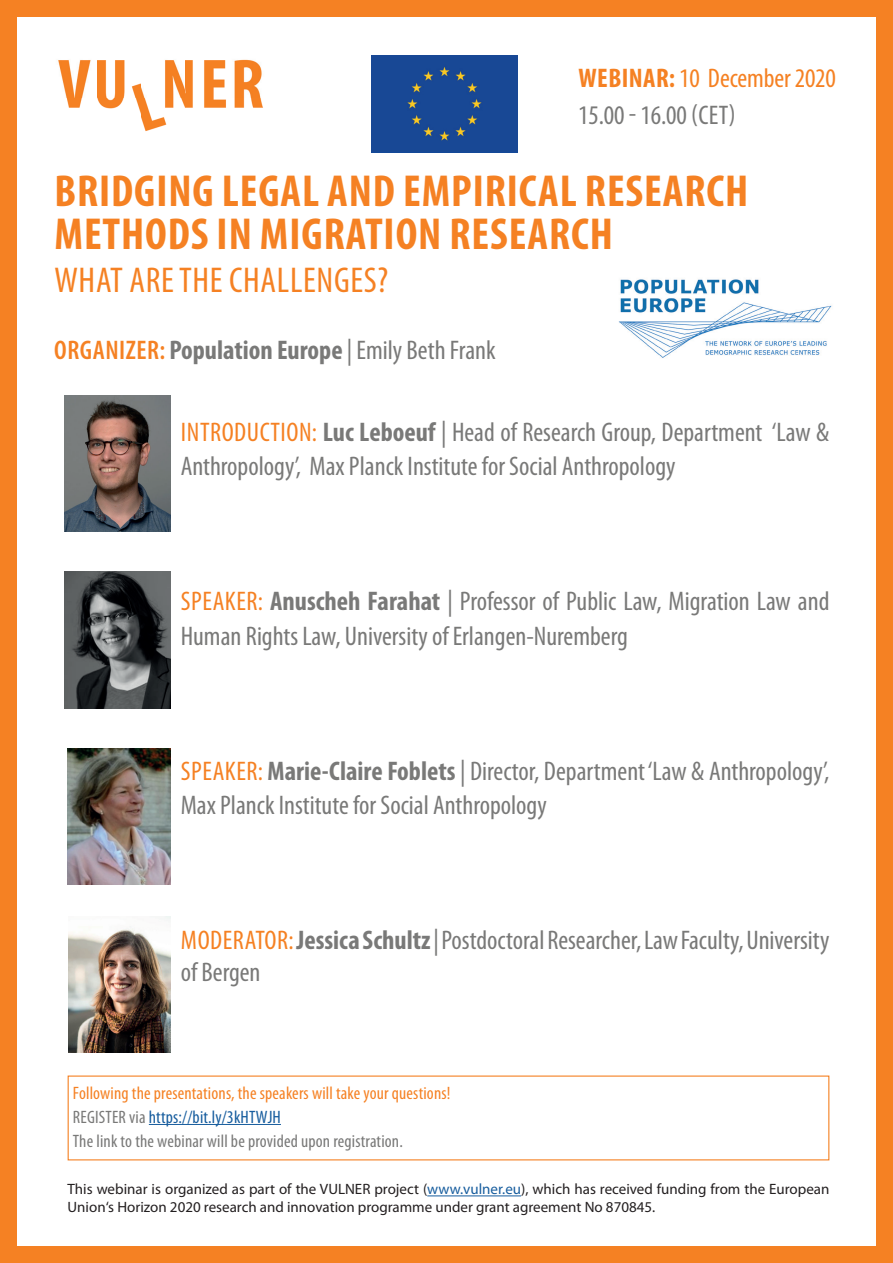
<style>
.page{position:relative;width:893px;height:1263px;background:#f58123}
.page>*{position:absolute;margin:0;border:0;box-sizing:border-box;transform-origin:0 0}
.t1{font:700 condensed 45px/43.2px "Myriad Pro";letter-spacing:.02em;color:#f58123}
.t2{font:condensed 36px "Myriad Pro";letter-spacing:.02em;color:#f58123}
.t3{font:condensed 27px/34.2px "Myriad Pro";color:#797978}
.t4{font:700 condensed 27px "Myriad Pro";color:#797978}
.t5{font:condensed 18px/24px "Myriad Pro";letter-spacing:.01em;color:#797978}
.t6{font:15px/18px "Myriad Pro";color:#231f20}
.s1{font-weight:700;color:#f58123}
.s2{color:#f58123}
.s3{font-weight:600;color:#f58123}
.s4{font-weight:400}
.s5{font-weight:700}
.s6{color:#175d9e}
</style>
<div class="page">
<div style="left:17px;top:17px;width:858px;height:1229px;background:#fff"></div>
<div style="left:371px;top:56px;width:146px;height:96px;background:#184895"></div>
<img style="left:68px;top:916px;width:102px;height:137px">
<img style="left:65px;top:395px;width:105px;height:137px">
<img style="left:68px;top:748px;width:102px;height:137px">
<hr style="left:427px;top:1195px;width:94px;height:1px;background:#175d9e">
<hr style="left:149px;top:1124px;width:132px;height:1px;background:#175d9e">
<img style="left:65px;top:572px;width:105px;height:136px">
<img style="left:58px;top:59px;width:205px;height:72px">
<img style="left:618px;top:279px;width:214px;height:79px">
<p class="t3" style="left:578px;top:60px;width:259px;line-height:36.6px"><span class="s1">WEBINAR:</span> <span class="s2">10 December 2020<br></span>15.00 - 16.00 (CET)</p>
<h1 class="t1" style="left:54px;top:168px;width:695px">BRIDGING LEGAL AND EMPIRICAL RESEARCH<br>METHODS IN MIGRATION RESEARCH</h1>
<h2 class="t2" style="left:54px;top:259px;width:336px">WHAT ARE THE CHALLENGES?</h2>
<p class="t4" style="left:54px;top:333px;width:443px"><span class="s3">ORGANIZER:</span> Population Europe <span class="s4">| Emily Beth Frank</span></p>
<p class="t3" style="left:181px;top:415px;width:650px"><span class="s2">INTRODUCTION:</span> <span class="s5">Luc Leboeuf</span> | Head of Research Group, Department ‘Law &amp;<br>Anthropology’, Max Planck Institute for Social Anthropology</p>
<p class="t3" style="left:181px;top:584px;width:650px"><span class="s2">SPEAKER:</span> <span class="s5">Anuscheh Farahat</span> | Professor of Public Law, Migration Law and<br>Human Rights Law, University of Erlangen-Nuremberg</p>
<p class="t3" style="left:181px;top:753px;width:650px"><span class="s2">SPEAKER:</span> <span class="s5">Marie-Claire Foblets</span> | Director, Department ‘Law &amp; Anthropology’,<br>Max Planck Institute for Social Anthropology</p>
<p class="t3" style="left:181px;top:923px;width:650px;line-height:32.4px"><span class="s2">MODERATOR:</span> <span class="s5">Jessica Schultz</span> | Postdoctoral Researcher, Law Faculty, University of Bergen</p>
<p class="t5" style="left:73px;top:1080px;width:379px"><span class="s2">Following the presentations, the speakers will take your questions!<br></span>REGISTER via <span class="s6">https://bit.ly/3kHTWJH<br></span>The link to the webinar will be provided upon registration.</p>
<p class="t6" style="left:68px;top:1180px;width:763px">This webinar is organized as part of the VULNER project (<span class="s6">www.vulner.eu</span>), which has received funding from the European<br>Union‘s Horizon 2020 research and innovation programme under grant agreement No 870845.</p>
</div>
